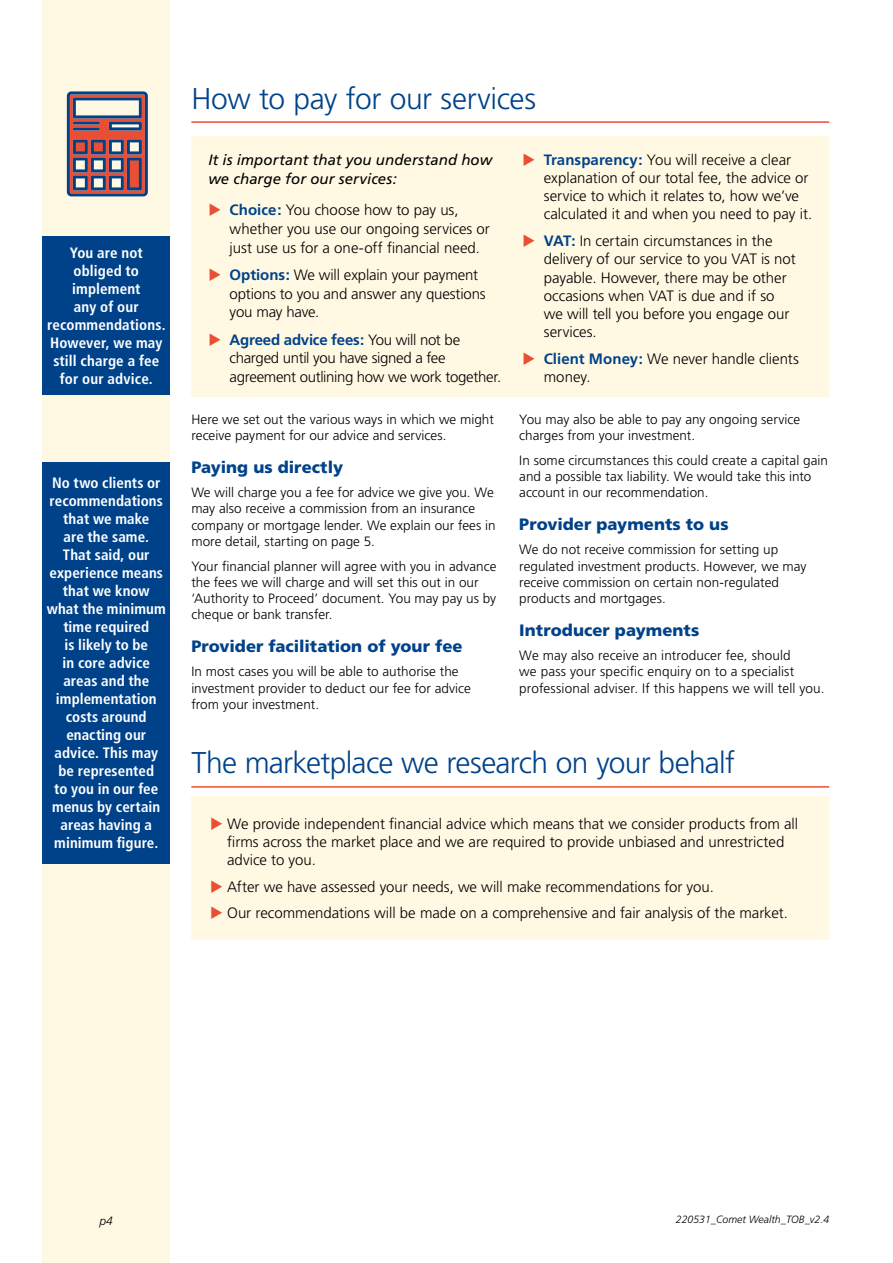
<style>
.page{position:relative;width:893px;height:1263px;background:#fff}
.page>*{position:absolute;margin:0;border:0;box-sizing:border-box;transform-origin:0 0}
.t1{font:300 30px "Frutiger";letter-spacing:-.02em;color:#004289}
.t2{font:900 16.5px "Frutiger";color:#004289}
.t3{font:300 15px/18.1px "Frutiger";letter-spacing:-.005em;color:#000}
.t4{font:700 condensed 15px/18px "Frutiger";letter-spacing:.005em;color:#fff;text-align:center}
.t5{font:300 15px/18.8px "Frutiger";letter-spacing:-.025em;color:#000}
.t6{font:italic 15px/18.8px "Frutiger";letter-spacing:.005em;color:#000}
.t7{font:300 13.5px/16.2px "Frutiger";letter-spacing:.005em;color:#000}
.t8{font:italic 300 12px "Frutiger";color:#000}
.t9{font:italic 300 10.5px "Frutiger";color:#000}
.s1{color:#e94f35}
.s2{font-weight:700;color:#004289}
</style>
<div class="page">
<div style="left:43px;top:0;width:127px;height:1263px;background:#fff9e3"></div>
<hr style="left:191px;top:121px;width:638px;height:2px;background:#e94f35">
<div style="left:191px;top:136px;width:637px;height:261px;background:#fff9e3"></div>
<div style="left:43px;top:236px;width:127px;height:159px;background:#004289"></div>
<div style="left:43px;top:462px;width:127px;height:401px;background:#004289"></div>
<hr style="left:191px;top:786px;width:638px;height:2px;background:#e94f35">
<div style="left:191px;top:796px;width:638px;height:144px;background:#fff9e3"></div>
<svg style="left:67px;top:91px;width:81px;height:105px"></svg>
<hr style="left:73px;top:121px;width:27px;height:3px;background:#004289;border-radius:2px">
<hr style="left:73px;top:127px;width:27px;height:3px;background:#004289;border-radius:2px">
<p class="t4" style="left:47px;top:244px;width:120px">You are not obliged to implement<br>any of our recommendations.<br>However, we may still charge a fee for our advice.</p>
<p class="t4" style="left:47px;top:474px;width:121px">No two clients or recommendations that we make<br>are the same.<br>That said, our experience means that we know what the minimum time required<br>is likely to be<br>in core advice areas and the implementation costs around enacting our advice. This may be represented<br>to you in our fee menus by certain areas having a minimum figure.</p>
<h1 class="t1" style="left:191px;top:81px;width:346px">How to pay for our services</h1>
<p class="t6" style="left:208px;top:150px;width:285px">It is important that you understand how we charge for our services:</p>
<p class="t3" style="left:230px;top:200px;width:262px;line-height:18.8px;text-indent:-21px"><span class="s1">◆</span> <span class="s2">Choice:</span> You choose how to pay us, whether you use our ongoing services or just use us for a one-off financial need.</p>
<p class="t3" style="left:230px;top:265px;width:258px;line-height:18.8px;text-indent:-21px"><span class="s1">◆</span> <span class="s2">Options:</span> We will explain your payment options to you and answer any questions you may have.</p>
<p class="t5" style="left:230px;top:330px;width:273px;text-indent:-21px"><span class="s1">◆</span> <span class="s2">Agreed advice fees:</span> You will not be charged until you have signed a fee agreement outlining how we work together.</p>
<p class="t7" style="left:191px;top:411px;width:304px">Here we set out the various ways in which we might receive payment for our advice and services.</p>
<p class="t2" style="left:191px;top:457px;width:153px">Paying us directly</p>
<p class="t7" style="left:191px;top:484px;width:306px">We will charge you a fee for advice we give you. We may also receive a commission from an insurance company or mortgage lender. We explain our fees in more detail, starting on page 5.</p>
<p class="t7" style="left:191px;top:558px;width:307px">Your financial planner will agree with you in advance the fees we will charge and will set this out in our ‘Authority to Proceed’ document. You may pay us by cheque or bank transfer.</p>
<p class="t2" style="left:191px;top:636px;width:273px">Provider facilitation of your fee</p>
<p class="t7" style="left:191px;top:664px;width:281px">In most cases you will be able to authorise the investment provider to deduct our fee for advice from your investment.</p>
<p class="t3" style="left:544px;top:151px;width:270px;text-indent:-21px"><span class="s1">◆</span> <span class="s2">Transparency:</span> You will receive a clear explanation of our total fee, the advice or service to which it relates to, how we’ve calculated it and when you need to pay it.</p>
<p class="t3" style="left:544px;top:232px;width:254px;text-indent:-21px"><span class="s1">◆</span> <span class="s2">VAT:</span> In certain circumstances in the delivery of our service to you VAT is not payable. However, there may be other occasions when VAT is due and if so we will tell you before you engage our services.</p>
<p class="t3" style="left:544px;top:350px;width:257px;text-indent:-21px"><span class="s1">◆</span> <span class="s2">Client Money:</span> We never handle clients money.</p>
<p class="t7" style="left:519px;top:411px;width:282px">You may also be able to pay any ongoing service charges from your investment.</p>
<p class="t7" style="left:519px;top:452px;width:310px">In some circumstances this could create a capital gain and a possible tax liability. We would take this into account in our recommendation.</p>
<p class="t2" style="left:519px;top:514px;width:211px">Provider payments to us</p>
<p class="t7" style="left:519px;top:542px;width:289px">We do not receive commission for setting up regulated investment products. However, we may receive commission on certain non-regulated products and mortgages.</p>
<p class="t2" style="left:519px;top:620px;width:182px">Introducer payments</p>
<p class="t7" style="left:519px;top:647px;width:307px">We may also receive an introducer fee, should<br>we pass your specific enquiry on to a specialist professional adviser. If this happens we will tell you.</p>
<h1 class="t1" style="left:191px;top:746px;width:545px">The marketplace we research on your behalf</h1>
<p class="t3" style="left:227px;top:815px;width:573px;text-indent:-17px"><span class="s1">◆</span> We provide independent financial advice which means that we consider products from all firms across the market place and we are required to provide unbiased and unrestricted advice to you.</p>
<p class="t3" style="left:210px;top:878px;width:505px"><span class="s1">◆</span> After we have assessed your needs, we will make recommendations for you.</p>
<p class="t3" style="left:210px;top:904px;width:579px"><span class="s1">◆</span> Our recommendations will be made on a comprehensive and fair analysis of the market.</p>
<p class="t8" style="left:100px;top:1214px;width:15px">p4</p>
<p class="t9" style="left:676px;top:1214px;width:155px">220531_Comet Wealth_TOB_v2.4</p>
</div>
